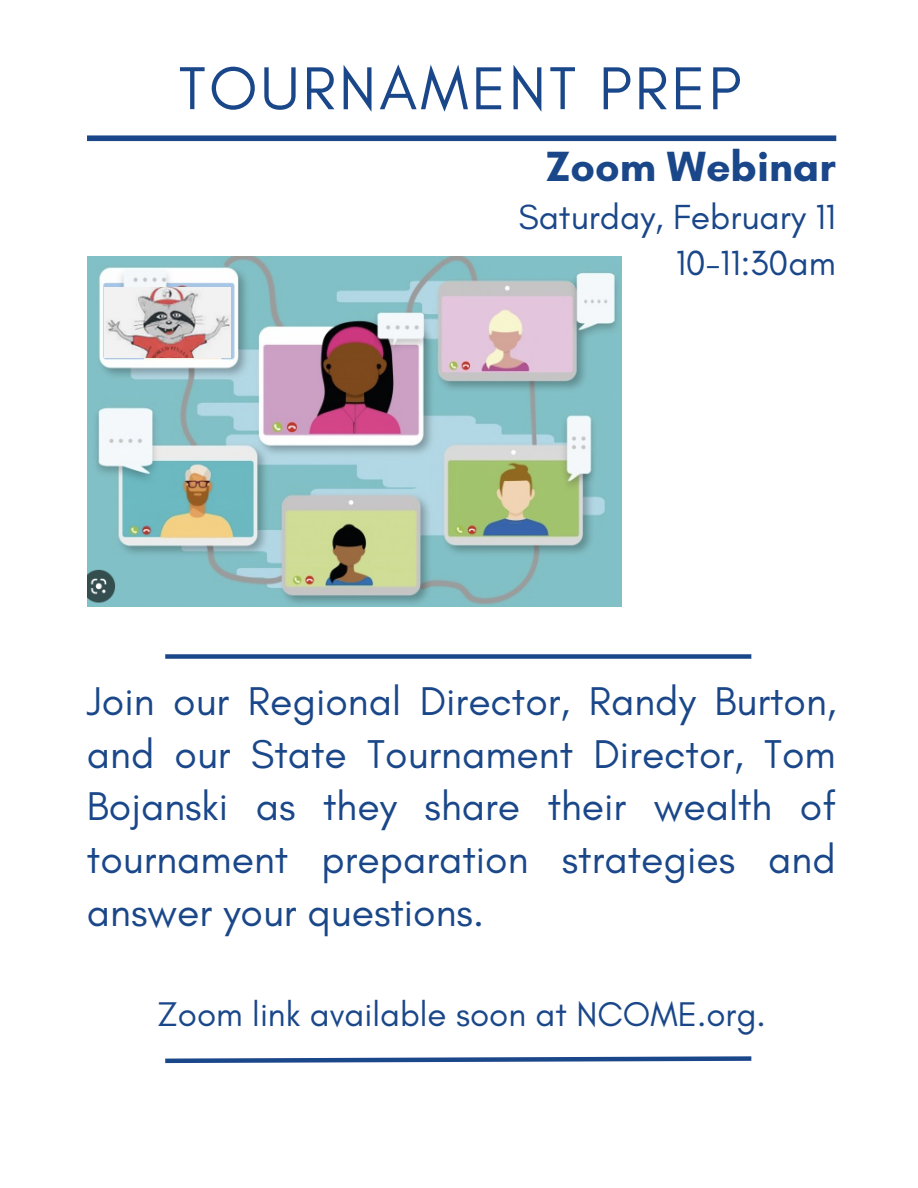
<style>
.page{position:relative;width:918px;height:1188px;background:#fff}
.page>*{position:absolute;margin:0;border:0;box-sizing:border-box;transform-origin:0 0}
.t1{font:61.65px "Glacial Indifference";letter-spacing:.05em;color:#1a4789}
.t2{font:700 43.05px "Glacial Indifference";color:#1a4789}
.t3{font:40.95px/52.8px "Glacial Indifference";color:#1a4789;text-align:justify}
.t4{font:35.55px/46.2px "Glacial Indifference";color:#1a4789;text-align:right}
.t5{font:34.95px "Glacial Indifference";color:#1a4789}
</style>
<div class="page">
<div style="left:87px;top:135px;width:749px;height:6px;background:#1a4789"></div>
<img style="left:87px;top:256px;width:534px;height:350px">
<img style="left:105px;top:288px;width:126px;height:70px">
<div style="left:165px;top:654px;width:586px;height:5px;background:#1a4789"></div>
<svg style="left:165px;top:1056px;width:587px;height:8px"></svg>
<h1 class="t1" style="left:179px;top:51px;width:564px">TOURNAMENT PREP</h1>
<p class="t2" style="left:546px;top:140px;width:291px">Zoom Webinar</p>
<p class="t4" style="left:518px;top:193px;width:319px">Saturday, February 11<br>10-11:30am</p>
<p class="t3" style="left:87px;top:674px;width:751px">Join our Regional Director, Randy Burton, and our State Tournament Director, Tom Bojanski as they share their wealth of tournament preparation strategies and answer your questions.</p>
<p class="t5" style="left:158px;top:993px;width:610px">Zoom link available soon at NCOME.org.</p>
</div>
